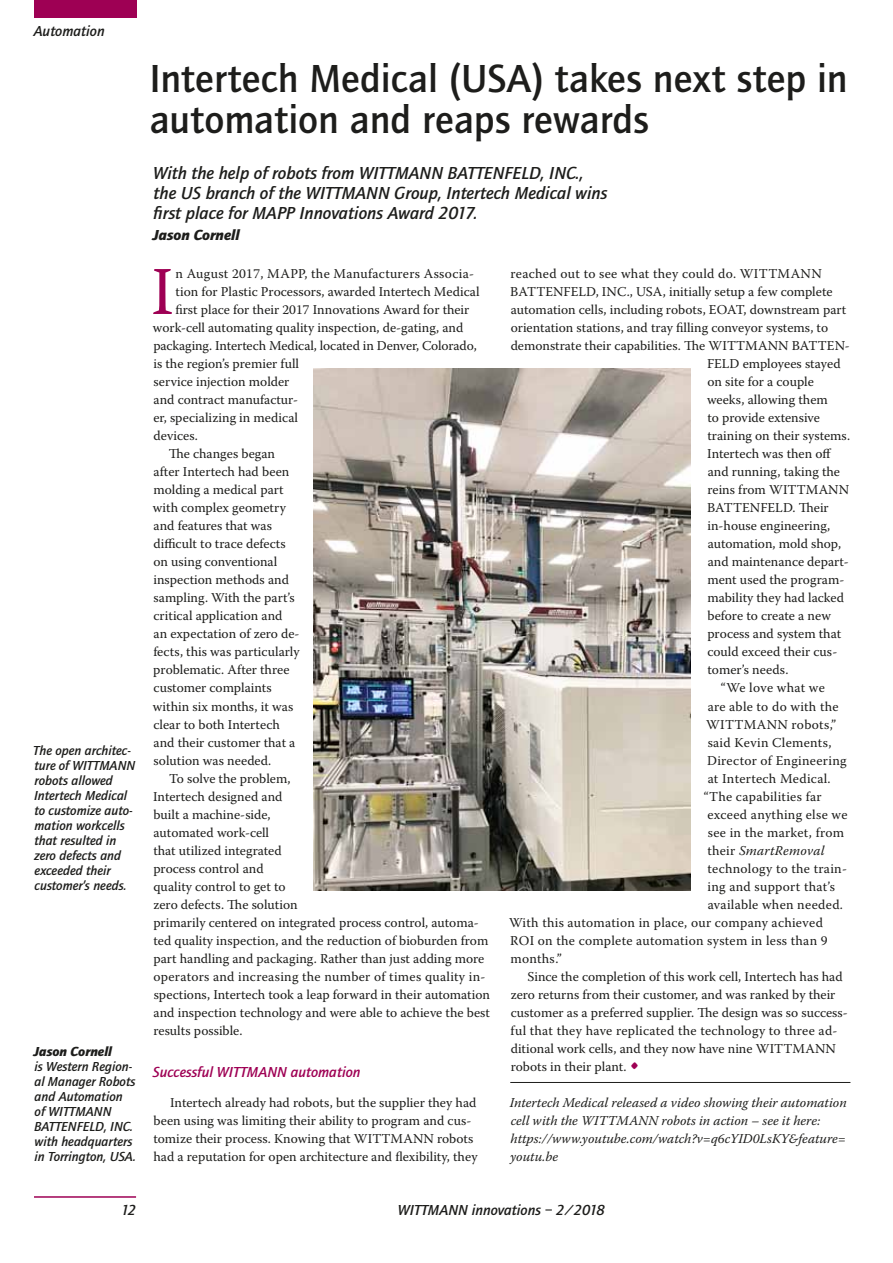
<style>
.page{position:relative;width:893px;height:1263px;background:#fff}
.page>*{position:absolute;margin:0;border:0;box-sizing:border-box;transform-origin:0 0}
.t1{font:68.25px "Warnock Pro";color:#9e0054}
.t2{font:500 40.5px/40.5px "Quay Sans";color:#1d1d1b}
.t3{font:italic 500 18px/20.2px "Quay Sans";color:#1d1d1b}
.t4{font:italic 500 15px "Quay Sans";color:#1d1d1b}
.t5{font:italic 500 15px "Quay Sans";color:#9e0054}
.t6{font:italic 900 15px "Quay Sans";color:#1d1d1b}
.t7{font:13.5px/18px "Warnock Pro";color:#1d1d1b}
.t8{font:13.5px "Warnock Pro";letter-spacing:.02em;color:#1d1d1b}
.t9{font:italic 500 13.5px/15px "Quay Sans";color:#1d1d1b}
.t10{font:italic 13.5px/18px "Warnock Pro";color:#1d1d1b}
.t11{font:italic 13.5px "Warnock Pro";letter-spacing:.02em;color:#1d1d1b}
.t12{font:13.5px "Warnock Pro";letter-spacing:.025em;color:#1d1d1b}
.t13{font:italic 900 13.5px "Quay Sans";color:#1d1d1b}
.s1{font-style:normal}
.s2{font-size:24px;color:#9e0054}
</style>
<div class="page">
<div style="left:34px;top:0;width:102px;height:18px;background:#9e0054"></div>
<hr style="left:34px;top:1196px;width:102px;height:2px;background:#9e0054">
<img style="left:314px;top:368px;width:376px;height:523px">
<hr style="left:510px;top:1082px;width:340px;height:1px;background:#1d1d1b">
<p class="t4" style="left:34px;top:22px;width:73px">Automation</p>
<p class="t9" style="left:33px;top:743px;width:104px">The open architec&shy;ture of WITTMANN robots allowed<br>Intertech Medical to customize auto&shy;mation workcells that resulted in zero defects and exceeded their customer’s needs.</p>
<p class="t13" style="left:34px;top:1043px;width:80px">Jason Cornell</p>
<p class="t9" style="left:34px;top:1059px;width:103px">is Western Region&shy;al Manager Robots and Automation of WITTMANN<br>BATTENFELD, INC. with headquarters in Torrington, USA.</p>
<h2 class="t2" style="left:149px;top:59px;width:700px">Intertech Medical (USA) takes next step in automation and reaps rewards</h2>
<h3 class="t3" style="left:153px;top:163px;width:456px">With the help of robots from WITTMANN BATTENFELD, INC., the US branch of the WITTMANN Group, Intertech Medical wins first place for MAPP Innovations Award 2017.</h3>
<p class="t6" style="left:153px;top:226px;width:89px">Jason Cornell</p>
<h1 class="t1" style="left:151px;top:250px;width:24px">I</h1>
<p class="t8" style="left:176px;top:265px;width:300px">n August 2017, MAPP, the Manufacturers Associa-</p>
<p class="t7" style="left:176px;top:282px;width:305px">tion for Plastic Processors, awarded Intertech Medical</p>
<p class="t7" style="left:175px;top:300px;width:296px">first place for their 2017 Innovations Award for their</p>
<p class="t7" style="left:153px;top:318px;width:312px">work-cell automating quality inspection, de-gating, and</p>
<p class="t7" style="left:153px;top:336px;width:325px">packaging. Intertech Medical, located in Denver, Colorado,</p>
<p class="t7" style="left:153px;top:354px;width:147px">is the region’s premier full</p>
<p class="t7" style="left:154px;top:372px;width:137px">service injection molder</p>
<p class="t7" style="left:154px;top:390px;width:146px">and contract manufactur-</p>
<p class="t7" style="left:153px;top:408px;width:146px">er, specializing in medical</p>
<p class="t7" style="left:153px;top:426px;width:46px">devices.</p>
<p class="t7" style="left:169px;top:444px;width:108px">The changes began</p>
<p class="t7" style="left:154px;top:462px;width:137px">after Intertech had been</p>
<p class="t7" style="left:153px;top:480px;width:132px">molding a medical part</p>
<p class="t7" style="left:153px;top:499px;width:134px">with complex geometry</p>
<p class="t7" style="left:154px;top:517px;width:120px">and features that was</p>
<p class="t7" style="left:153px;top:535px;width:134px">difficult to trace defects</p>
<p class="t7" style="left:153px;top:553px;width:125px">on using conventional</p>
<p class="t7" style="left:153px;top:571px;width:137px">inspection methods and</p>
<p class="t7" style="left:154px;top:589px;width:143px">sampling. With the part’s</p>
<p class="t7" style="left:153px;top:607px;width:130px">critical application and</p>
<p class="t7" style="left:154px;top:625px;width:147px">an expectation of zero de-</p>
<p class="t7" style="left:153px;top:643px;width:148px">fects, this was particularly</p>
<p class="t7" style="left:153px;top:661px;width:138px">problematic. After three</p>
<p class="t7" style="left:153px;top:679px;width:120px">customer complaints</p>
<p class="t7" style="left:153px;top:697px;width:142px">within six months, it was</p>
<p class="t7" style="left:153px;top:715px;width:128px">clear to both Intertech</p>
<p class="t7" style="left:154px;top:733px;width:143px">and their customer that a</p>
<p class="t7" style="left:154px;top:751px;width:119px">solution was needed.</p>
<p class="t7" style="left:169px;top:769px;width:123px">To solve the problem,</p>
<p class="t7" style="left:153px;top:787px;width:131px">Intertech designed and</p>
<p class="t7" style="left:153px;top:805px;width:119px">built a machine-side,</p>
<p class="t7" style="left:154px;top:823px;width:117px">automated work-cell</p>
<p class="t7" style="left:153px;top:841px;width:130px">that utilized integrated</p>
<p class="t7" style="left:153px;top:859px;width:112px">process control and</p>
<p class="t7" style="left:153px;top:877px;width:134px">quality control to get to</p>
<p class="t7" style="left:153px;top:895px;width:146px">zero defects. The solution</p>
<p class="t7" style="left:153px;top:913px;width:327px">primarily centered on integrated process control, automa-</p>
<p class="t7" style="left:153px;top:931px;width:336px">ted quality inspection, and the reduction of bioburden from</p>
<p class="t7" style="left:153px;top:949px;width:333px">part handling and packaging. Rather than just adding more</p>
<p class="t8" style="left:153px;top:968px;width:334px">operators and increasing the number of times quality in-</p>
<p class="t7" style="left:154px;top:985px;width:338px">spections, Intertech took a leap forward in their automation</p>
<p class="t7" style="left:154px;top:1003px;width:338px">and inspection technology and were able to achieve the best</p>
<p class="t7" style="left:153px;top:1021px;width:91px">results possible.</p>
<p class="t5" style="left:153px;top:1063px;width:209px">Successful WITTMANN automation</p>
<p class="t7" style="left:153px;top:1093px;width:326px;text-indent:17px">Intertech already had robots, but the supplier they had been using was limiting their ability to program and cus&shy;tomize their process. Knowing that WITTMANN robots had a reputation for open architecture and flexibility, they</p>
<p class="t8" style="left:511px;top:265px;width:313px">reached out to see what they could do. WITTMANN</p>
<p class="t7" style="left:510px;top:282px;width:324px">BATTENFELD, INC., USA, initially setup a few complete</p>
<p class="t7" style="left:511px;top:300px;width:337px">automation cells, including robots, EOAT, downstream part</p>
<p class="t7" style="left:511px;top:318px;width:319px">orientation stations, and tray filling conveyor systems, to</p>
<p class="t7" style="left:511px;top:336px;width:341px">demonstrate their capabilities. The WITTMANN BATTEN-</p>
<p class="t7" style="left:707px;top:354px;width:135px">FELD employees stayed</p>
<p class="t7" style="left:707px;top:372px;width:108px">on site for a couple</p>
<p class="t7" style="left:707px;top:390px;width:122px">weeks, allowing them</p>
<p class="t7" style="left:707px;top:408px;width:114px">to provide extensive</p>
<p class="t7" style="left:707px;top:426px;width:144px">training on their systems.</p>
<p class="t7" style="left:707px;top:444px;width:126px">Intertech was then off</p>
<p class="t7" style="left:708px;top:462px;width:134px">and running, taking the</p>
<p class="t7" style="left:707px;top:480px;width:143px">reins from WITTMANN</p>
<p class="t7" style="left:707px;top:499px;width:123px">BATTENFELD. Their</p>
<p class="t7" style="left:707px;top:517px;width:124px">in-house engineering,</p>
<p class="t7" style="left:708px;top:535px;width:135px">automation, mold shop,</p>
<p class="t7" style="left:708px;top:553px;width:142px">and maintenance depart-</p>
<p class="t7" style="left:707px;top:571px;width:138px">ment used the program-</p>
<p class="t7" style="left:707px;top:589px;width:138px">mability they had lacked</p>
<p class="t7" style="left:707px;top:607px;width:125px">before to create a new</p>
<p class="t7" style="left:707px;top:625px;width:135px">process and system that</p>
<p class="t7" style="left:707px;top:643px;width:131px">could exceed their cus-</p>
<p class="t7" style="left:707px;top:661px;width:82px">tomer’s needs.</p>
<p class="t8" style="left:721px;top:680px;width:106px">“We love what we</p>
<p class="t8" style="left:708px;top:698px;width:132px">are able to do with the</p>
<p class="t12" style="left:706px;top:716px;width:132px">WITTMANN robots,”</p>
<p class="t8" style="left:708px;top:734px;width:125px">said Kevin Clements,</p>
<p class="t8" style="left:707px;top:752px;width:141px">Director of Engineering</p>
<p class="t8" style="left:708px;top:770px;width:124px">at Intertech Medical.</p>
<p class="t8" style="left:704px;top:788px;width:119px">“The capabilities far</p>
<p class="t8" style="left:708px;top:806px;width:141px">exceed anything else we</p>
<p class="t8" style="left:708px;top:824px;width:138px">see in the market, from</p>
<p class="t11" style="left:707px;top:842px;width:119px"><span class="s1">their</span> SmartRemoval</p>
<p class="t8" style="left:707px;top:860px;width:141px">technology to the train-</p>
<p class="t8" style="left:707px;top:878px;width:129px">ing and support that’s</p>
<p class="t8" style="left:708px;top:896px;width:137px">available when needed.</p>
<p class="t8" style="left:509px;top:914px;width:315px">With this automation in place, our company achieved</p>
<p class="t8" style="left:510px;top:932px;width:319px">ROI on the complete automation system in less than 9</p>
<p class="t7" style="left:511px;top:949px;width:53px">months.”</p>
<p class="t7" style="left:527px;top:967px;width:317px">Since the completion of this work cell, Intertech has had</p>
<p class="t7" style="left:511px;top:985px;width:326px">zero returns from their customer, and was ranked by their</p>
<p class="t7" style="left:511px;top:1003px;width:339px">customer as a preferred supplier. The design was so success-</p>
<p class="t8" style="left:511px;top:1022px;width:328px">ful that they have replicated the technology to three ad-</p>
<p class="t7" style="left:511px;top:1039px;width:326px">ditional work cells, and they now have nine WITTMANN</p>
<p class="t7" style="left:511px;top:1057px;width:130px">robots in their plant. <span class="s2">•</span></p>
<p class="t10" style="left:510px;top:1093px;width:338px">Intertech Medical released a video showing their automation cell with the WITTMANN robots in action – see it here: https://www.youtube.com/watch?v=q6cYID0LsKY&amp;feature= youtu.be</p>
<p class="t4" style="left:121px;top:1201px;width:16px">12</p>
<p class="t4" style="left:398px;top:1201px;width:208px">WITTMANN innovations – 2/2018</p>
</div>
